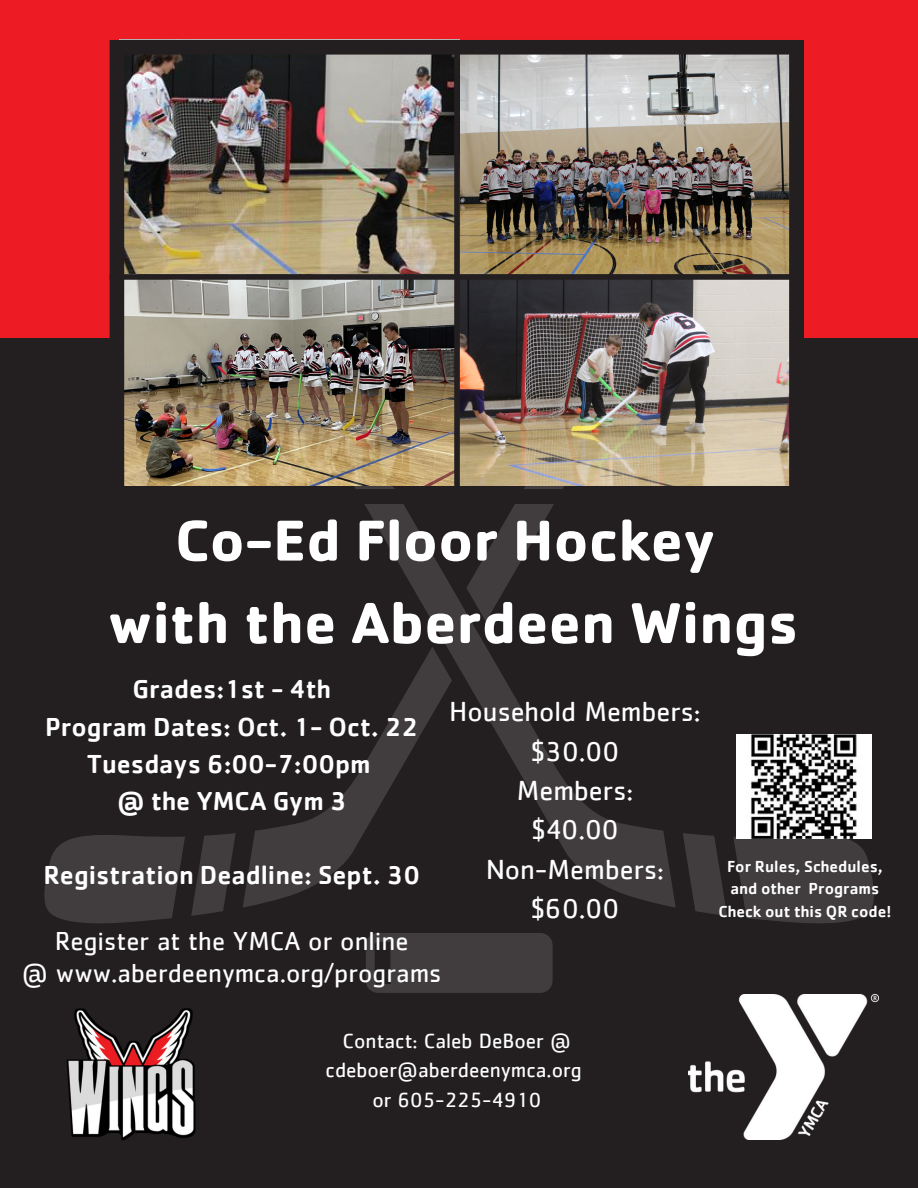
<style>
.page{position:relative;width:918px;height:1188px;background:#231f20}
.page>*{position:absolute;margin:0;border:0;box-sizing:border-box;transform-origin:0 0}
.t1{font:700 59.7px/82.5px "Cachet";color:#fff;text-align:center}
.t2{font:28.5px/39.3px "Cachet";color:#fff;text-align:center}
.t3{font:500 26.85px/37.2px "Cachet";color:#fff;text-align:center}
.t4{font:26.85px/31.5px "Cachet";color:#fff;text-align:center}
.t5{font:21.3px/29.2px "Cachet";color:#fff;text-align:center}
.t6{font:500 16.5px/22.5px "Cachet";color:#fff}
</style>
<div class="page">
<div style="left:0;top:0;width:918px;height:338px;background:#ed1c24"></div>
<svg style="left:44px;top:504px;width:830px;height:489px"></svg>
<img style="left:688px;top:994px;width:190px;height:145px">
<img style="left:67px;top:1008px;width:129px;height:132px">
<div style="left:454px;top:46px;width:6px;height:468px;background:#231f20"></div>
<img style="left:110px;top:40px;width:694px;height:449px">
<img style="left:737px;top:735px;width:135px;height:103px">
<h3 class="t1" style="left:107px;top:497px;width:693px">Co-Ed Floor Hockey<br>with the Aberdeen Wings</h3>
<p class="t3" style="left:45px;top:670px;width:375px">Grades:1st - 4th<br>Program Dates: Oct. 1- Oct. 22<br>Tuesdays 6:00-7:00pm<br>@ the YMCA Gym 3</p>
<h3 class="t2" style="left:449px;top:693px;width:253px">Household Members: $30.00<br>Members:<br>$40.00<br>Non-Members: $60.00</h3>
<p class="t6" style="left:727px;top:854px;width:157px">For Rules, Schedules, and other Programs</p>
<p class="t6" style="left:718px;top:899px;width:174px">Check out this QR code!</p>
<h2 class="t3" style="left:43px;top:855px;width:378px">Registration Deadline: Sept. 30</h2>
<h2 class="t4" style="left:22px;top:927px;width:421px">Register at the YMCA or online<br>@ www.aberdeenymca.org/programs</h2>
<p class="t5" style="left:326px;top:1027px;width:258px">Contact: Caleb DeBoer @ cdeboer@aberdeenymca.org or 605-225-4910</p>
</div>
